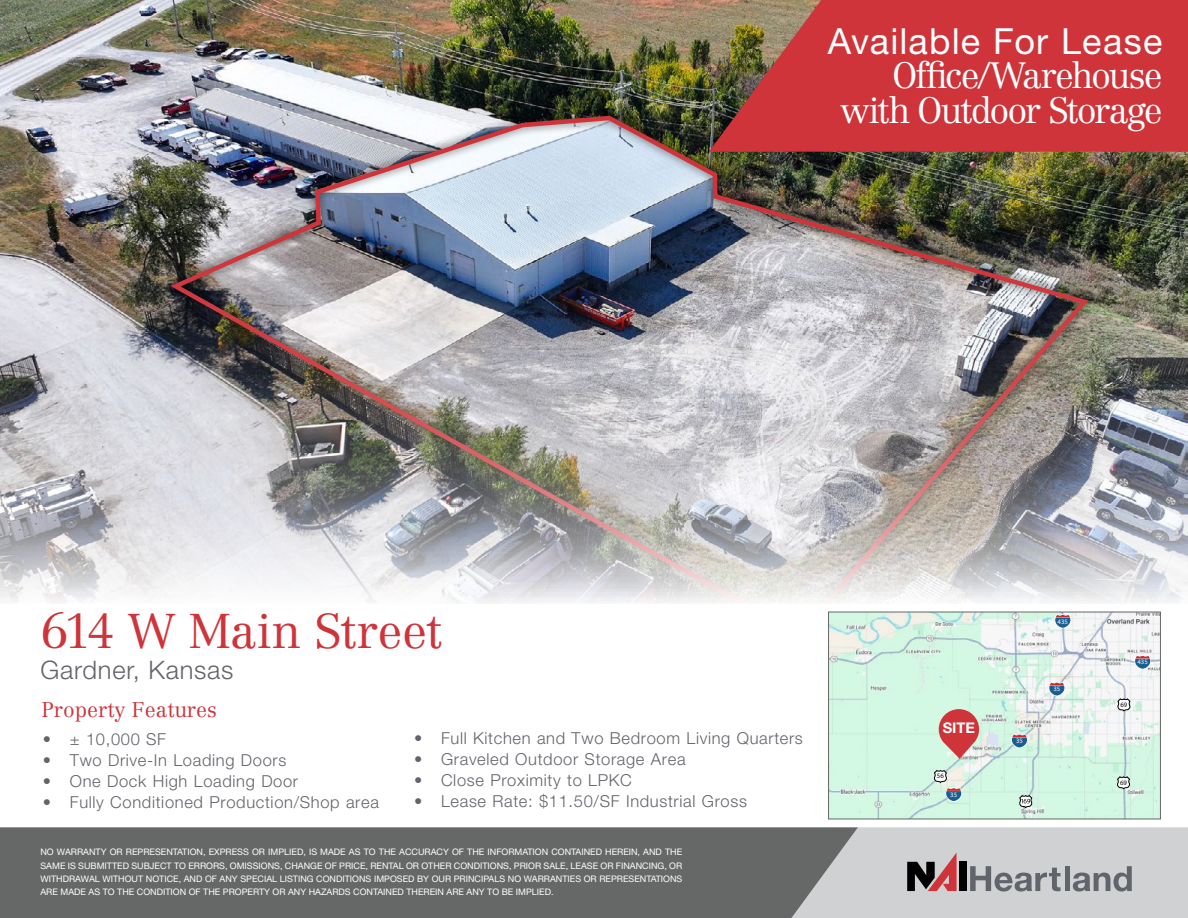
<style>
.page{position:relative;width:1188px;height:918px;background:#fff}
.page>*{position:absolute;margin:0;border:0;box-sizing:border-box;transform-origin:0 0}
.t1{font:300 48px "Centennial LT Std";letter-spacing:-.015em;color:#ce343a}
.t2{font:300 36px/34.5px "Centennial LT Std";letter-spacing:-.05em;color:#fff;text-align:right}
.t3{font:36px "Helvetica Neue LT Std";letter-spacing:.035em;color:#fff}
.t4{font:300 25.5px "Helvetica Neue LT Std";letter-spacing:.03em;color:#61646a}
.t5{font:300 21px "Centennial LT Std";color:#ce343a}
.t6{font:300 16.5px "Helvetica Neue LT Std";letter-spacing:.04em;color:#61646a}
.t7{font:700 14.7px "Helvetica Neue LT Std";color:#fff}
.t8{font:9px/13.4px "Helvetica Neue LT Std";color:#fff;text-align:justify}
.t9{font:6.75px "Myriad Pro";color:#fff}
.t10{font:6.75px "Myriad Pro";color:#000}
</style>
<div class="page">
<img style="left:0;top:0;width:1188px;height:602px">
<img style="left:165px;top:113px;width:927px;height:489px">
<div style="left:0;top:827px;width:790px;height:91px;background:#666767"></div>
<svg style="left:709px;top:0;width:479px;height:152px;background:#c43b3c"></svg>
<img style="left:830px;top:614px;width:329px;height:203px">
<div style="left:828px;top:612px;width:333px;height:207px;border:1px solid #666767"></div>
<svg style="left:790px;top:827px;width:398px;height:91px;background:#bcbbbc"></svg>
<svg style="left:939px;top:709px;width:40px;height:50px;background:#d06e6e"></svg>
<svg style="left:1054px;top:613px;width:18px;height:16px"></svg>
<svg style="left:1134px;top:654px;width:18px;height:16px"></svg>
<svg style="left:1010px;top:733px;width:18px;height:16px"></svg>
<svg style="left:1048px;top:681px;width:18px;height:16px"></svg>
<svg style="left:1117px;top:698px;width:13px;height:13px"></svg>
<svg style="left:1117px;top:776px;width:13px;height:13px"></svg>
<svg style="left:934px;top:770px;width:29px;height:32px"></svg>
<svg style="left:1019px;top:795px;width:13px;height:13px"></svg>
<h2 class="t3" style="left:828px;top:19px;width:336px">Available For Lease</h2>
<h2 class="t2" style="left:840px;top:58px;width:324px">Office/Warehouse with Outdoor Storage</h2>
<h1 class="t1" style="left:40px;top:603px;width:403px">614 W Main Street</h1>
<h3 class="t4" style="left:40px;top:654px;width:194px">Gardner, Kansas</h3>
<h3 class="t5" style="left:41px;top:697px;width:177px">Property Features</h3>
<h3 class="t6" style="left:43px;top:729px;width:125px">• ± 10,000 SF</h3>
<h3 class="t6" style="left:43px;top:750px;width:245px">• Two Drive-In Loading Doors</h3>
<h3 class="t6" style="left:43px;top:771px;width:257px">• One Dock High Loading Door</h3>
<h3 class="t6" style="left:43px;top:792px;width:338px">• Fully Conditioned Production/Shop area</h3>
<h3 class="t6" style="left:414px;top:728px;width:390px">• Full Kitchen and Two Bedroom Living Quarters</h3>
<h3 class="t6" style="left:414px;top:749px;width:273px">• Graveled Outdoor Storage Area</h3>
<h3 class="t6" style="left:414px;top:770px;width:219px">• Close Proximity to LPKC</h3>
<h3 class="t6" style="left:414px;top:791px;width:334px">• Lease Rate: $11.50/SF Industrial Gross</h3>
<p class="t8" style="left:40px;top:845px;width:643px">NO WARRANTY OR REPRESENTATION, EXPRESS OR IMPLIED, IS MADE AS TO THE ACCURACY OF THE INFORMATION CONTAINED HEREIN, AND THE SAME IS SUBMITTED SUBJECT TO ERRORS, OMISSIONS, CHANGE OF PRICE, RENTAL OR OTHER CONDITIONS, PRIOR SALE, LEASE OR FINANCING, OR WITHDRAWAL WITHOUT NOTICE, AND OF ANY SPECIAL LISTING CONDITIONS IMPOSED BY OUR PRINCIPALS NO WARRANTIES OR REPRESENTATIONS ARE MADE AS TO THE CONDITION OF THE PROPERTY OR ANY HAZARDS CONTAINED THEREIN ARE ANY TO BE IMPLIED.</p>
<h3 class="t7" style="left:943px;top:719px;width:34px">SITE</h3>
<p class="t10" style="left:937px;top:772px;width:8px">56</p>
<p class="t9" style="left:950px;top:790px;width:8px">35</p>
<p class="t9" style="left:1016px;top:737px;width:8px">35</p>
<p class="t9" style="left:1058px;top:617px;width:12px">435</p>
<p class="t9" style="left:1053px;top:685px;width:8px">35</p>
<p class="t9" style="left:1137px;top:658px;width:12px">435</p>
<p class="t10" style="left:1120px;top:700px;width:8px">69</p>
<p class="t10" style="left:1120px;top:778px;width:8px">69</p>
</div>
